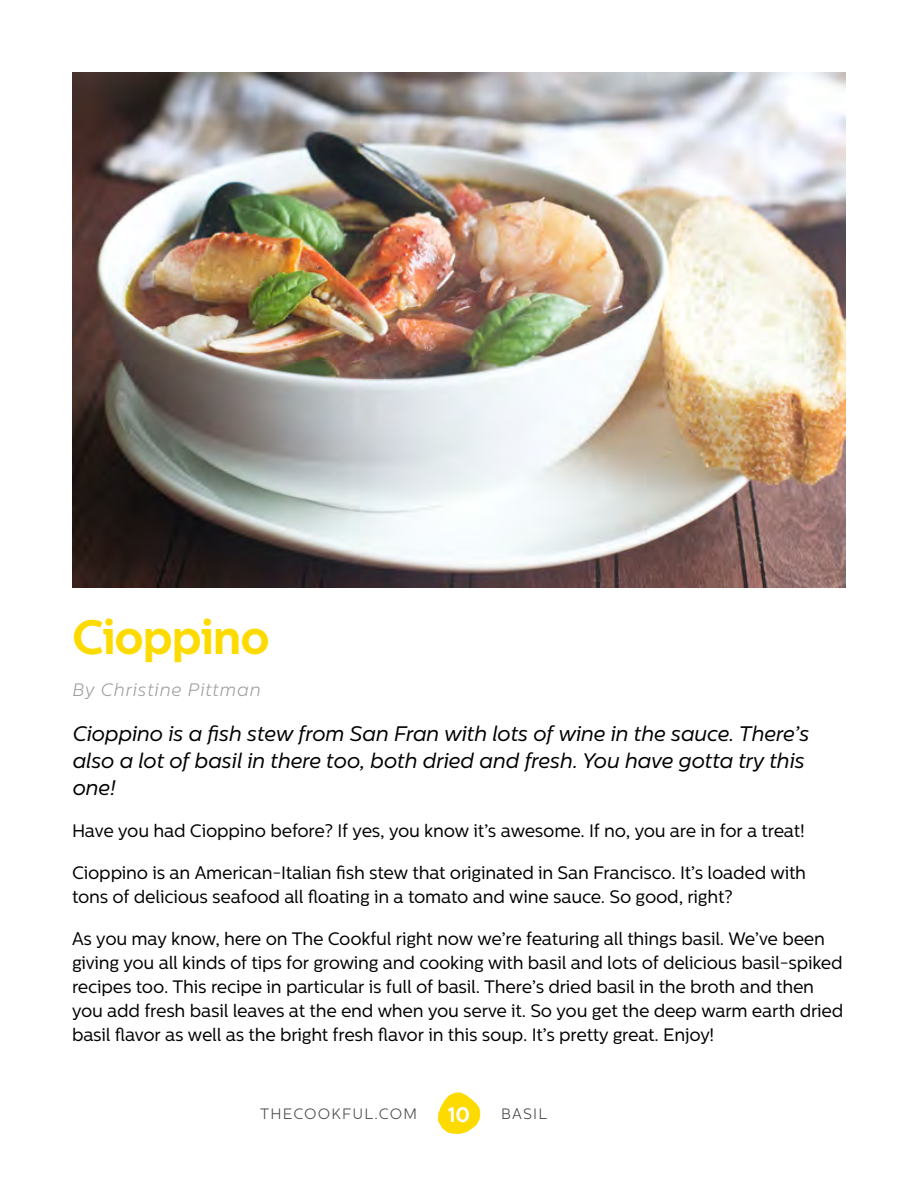
<style>
.page{position:relative;width:918px;height:1188px;background:#fff}
.page>*{position:absolute;margin:0;border:0;box-sizing:border-box;transform-origin:0 0}
.t1{font:700 48px "Centrale Sans";letter-spacing:-.025em;color:#fddb00}
.t2{font:italic 21px/27px "Centrale Sans";letter-spacing:-.01em;color:#000}
.t3{font:700 21px "Centrale Sans";color:#fff}
.t4{font:18px/24px "Centrale Sans";letter-spacing:-.01em;color:#000}
.t5{font:italic 300 18px "Centrale Sans";letter-spacing:.04em;color:#9e9e9f}
.t6{font:300 15px "Centrale Sans";letter-spacing:.08em;color:#424342}
</style>
<div class="page">
<svg style="left:438px;top:1092px;width:42px;height:42px"></svg>
<img style="left:72px;top:72px;width:774px;height:516px">
<h1 class="t1" style="left:72px;top:609px;width:199px">Cioppino</h1>
<p class="t5" style="left:72px;top:680px;width:190px">By Christine Pittman</p>
<p class="t2" style="left:72px;top:720px;width:738px">Cioppino is a fish stew from San Fran with lots of wine in the sauce. There’s also a lot of basil in there too, both dried and fresh. You have gotta try this one!</p>
<p class="t4" style="left:72px;top:819px;width:734px">Have you had Cioppino before? If yes, you know it’s awesome. If no, you are in for a treat!</p>
<p class="t4" style="left:72px;top:861px;width:736px">Cioppino is an American-Italian fish stew that originated in San Francisco. It’s loaded with tons of delicious seafood all floating in a tomato and wine sauce. So good, right?</p>
<p class="t4" style="left:72px;top:927px;width:773px">As you may know, here on The Cookful right now we’re featuring all things basil. We’ve been giving you all kinds of tips for growing and cooking with basil and lots of delicious basil-spiked recipes too. This recipe in particular is full of basil. There’s dried basil in the broth and then you add fresh basil leaves at the end when you serve it. So you get the deep warm earth dried basil flavor as well as the bright fresh flavor in this soup. It’s pretty great. Enjoy!</p>
<p class="t6" style="left:260px;top:1105px;width:158px">THECOOKFUL.COM</p>
<p class="t3" style="left:448px;top:1102px;width:24px">10</p>
<p class="t6" style="left:501px;top:1105px;width:48px">BASIL</p>
</div>
